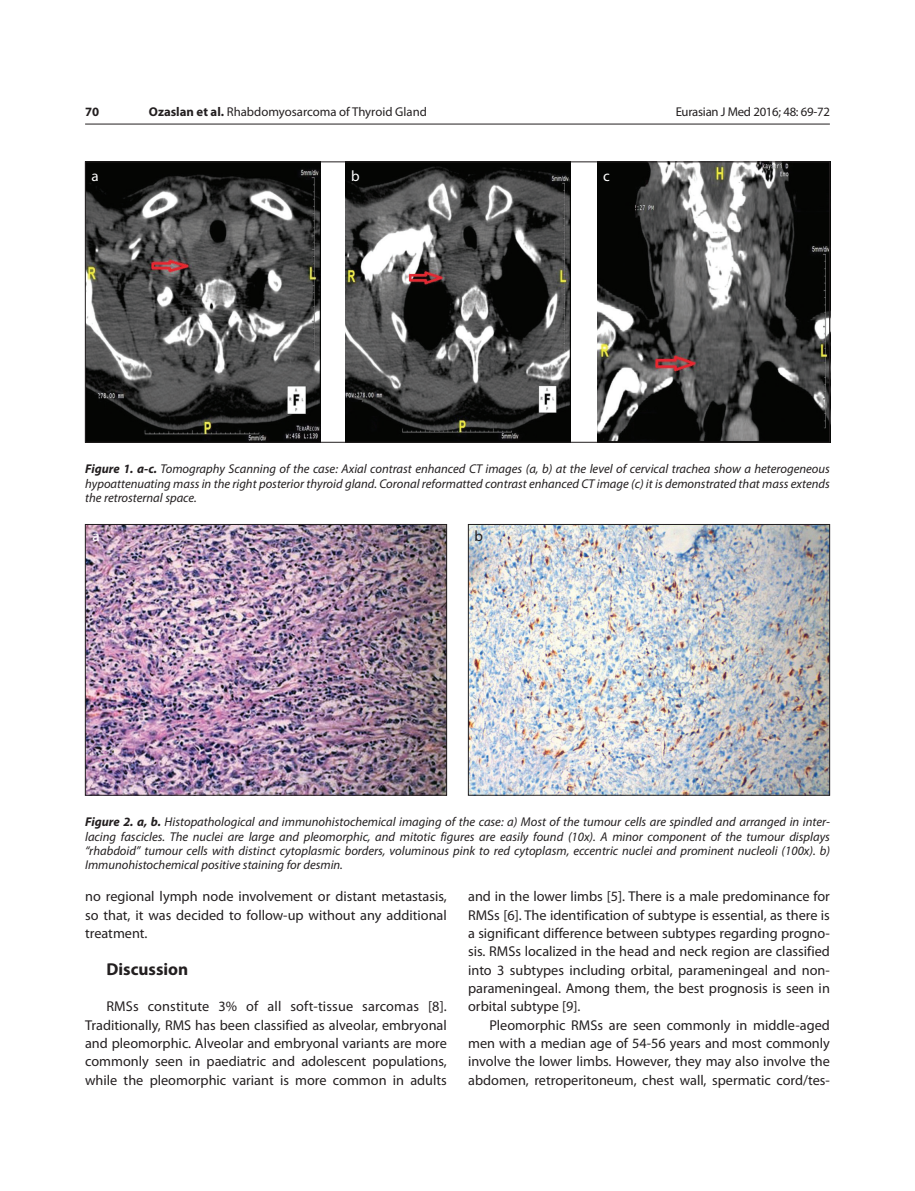
<style>
.page{position:relative;width:915px;height:1191px;background:#fff}
.page>*{position:absolute;margin:0;border:0;box-sizing:border-box;transform-origin:0 0}
.t1{font:700 17.25px "Myriad Pro";color:#231f20}
.t2{font:15px "Myriad Pro";color:#fff}
.t3{font:15px "Myriad Pro";color:#231f20}
.t4{font:14.25px/18.3px "Myriad Pro";color:#231f20;text-align:justify}
.t5{font:italic 12.75px/14.2px "Myriad Pro";color:#231f20;text-align:justify}
.t6{font:12.75px "Myriad Pro";letter-spacing:-.005em;color:#231f20}
.t7{font:700 12.75px "Myriad Pro";color:#231f20}
.s1{font-weight:700}
</style>
<div class="page">
<hr style="left:85px;top:124px;width:744px;height:1px;background:#231f20">
<img style="left:87px;top:164px;width:233px;height:276px">
<img style="left:346px;top:164px;width:224px;height:276px">
<img style="left:597px;top:164px;width:230px;height:276px">
<img style="left:87px;top:526px;width:357px;height:267px">
<div style="left:85px;top:524px;width:361px;height:271px;border:1px solid #231f20"></div>
<img style="left:470px;top:526px;width:357px;height:267px">
<div style="left:468px;top:524px;width:361px;height:271px;border:1px solid #231f20"></div>
<p class="t7" style="left:85px;top:103px;width:16px">70</p>
<p class="t6" style="left:149px;top:104px;width:279px"><span class="s1">Ozaslan et al.</span> Rhabdomyosarcoma of Thyroid Gland</p>
<p class="t6" style="left:675px;top:104px;width:156px">Eurasian J Med 2016; 48: 69-72</p>
<p class="t2" style="left:91px;top:166px;width:9px">a</p>
<p class="t2" style="left:351px;top:166px;width:10px">b</p>
<p class="t2" style="left:603px;top:166px;width:8px">c</p>
<p class="t5" style="left:85px;top:462px;width:746px"><span class="s1">Figure 1. a-c.</span> Tomography Scanning of the case: Axial contrast enhanced CT images (a, b) at the level of cervical trachea show a heterogeneous hypoattenuating mass in the right posterior thyroid gland. Coronal reformatted contrast enhanced CT image (c) it is demonstrated that mass extends the retrosternal space.</p>
<p class="t2" style="left:92px;top:527px;width:9px">a</p>
<p class="t3" style="left:474px;top:527px;width:10px">b</p>
<p class="t5" style="left:85px;top:815px;width:746px"><span class="s1">Figure 2. a, b.</span> Histopathological and immunohistochemical imaging of the case: a) Most of the tumour cells are spindled and arranged in inter&shy;lacing fascicles. The nuclei are large and pleomorphic, and mitotic figures are easily found (10x). A minor component of the tumour displays “rhabdoid” tumour cells with distinct cytoplasmic borders, voluminous pink to red cytoplasm, eccentric nuclei and prominent nucleoli (100x). b)<br>Immunohistochemical positive staining for desmin.</p>
<p class="t4" style="left:85px;top:887px;width:363px">no regional lymph node involvement or distant metastasis, so that, it was decided to follow-up without any additional treatment.</p>
<p class="t1" style="left:106px;top:957px;width:83px">Discussion</p>
<p class="t4" style="left:85px;top:997px;width:363px;text-indent:21px">RMSs constitute 3% of all soft-tissue sarcomas [8].<br>Traditionally, RMS has been classified as alveolar, embryonal and pleomorphic. Alveolar and embryonal variants are more commonly seen in paediatric and adolescent populations, while the pleomorphic variant is more common in adults</p>
<p class="t4" style="left:468px;top:887px;width:363px">and in the lower limbs [5]. There is a male predominance for RMSs [6]. The identification of subtype is essential, as there is a significant difference between subtypes regarding progno&shy;sis. RMSs localized in the head and neck region are classified into 3 subtypes including orbital, parameningeal and non&shy;parameningeal. Among them, the best prognosis is seen in orbital subtype [9].</p>
<p class="t4" style="left:468px;top:1015px;width:363px;text-indent:21px">Pleomorphic RMSs are seen commonly in middle-aged men with a median age of 54-56 years and most commonly involve the lower limbs. However, they may also involve the abdomen, retroperitoneum, chest wall, spermatic cord/tes-</p>
</div>
